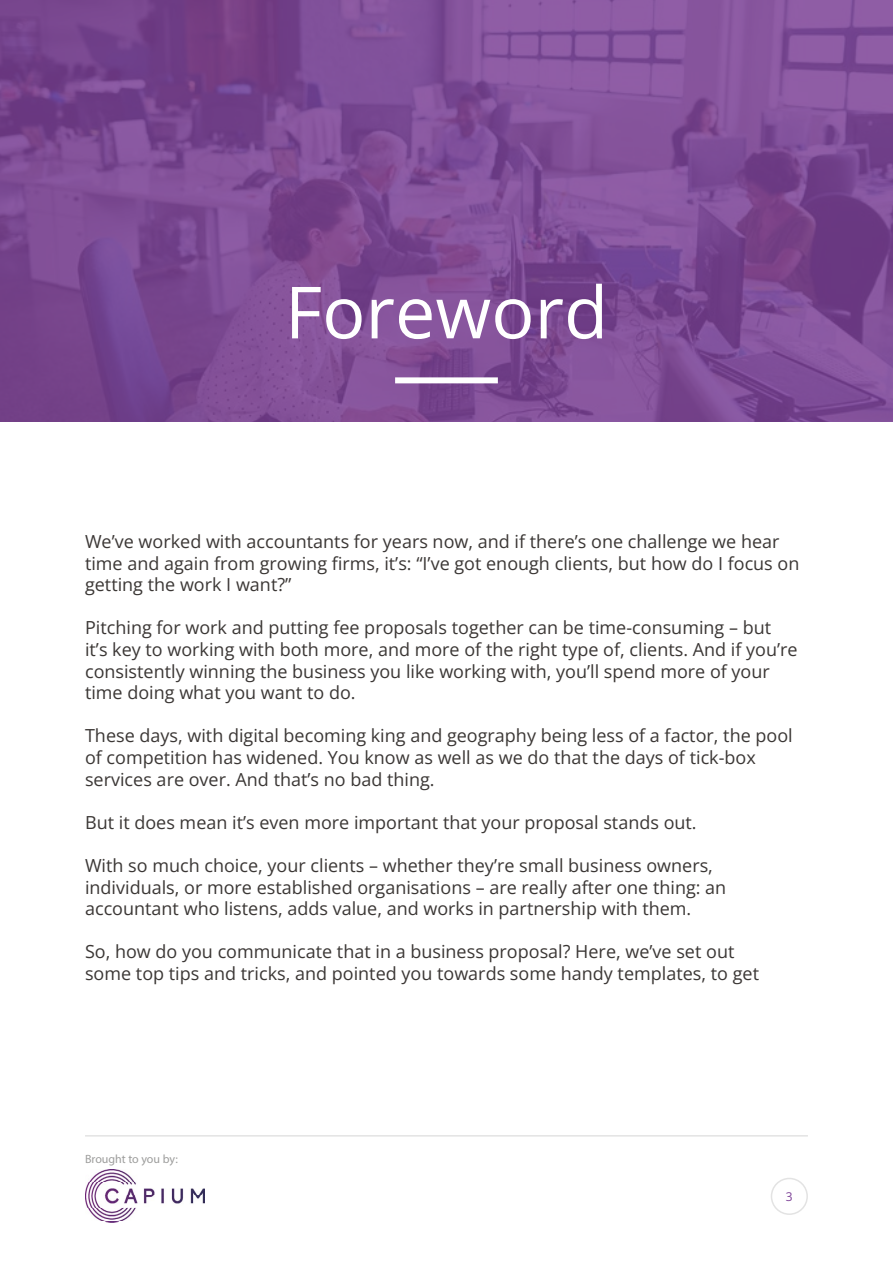
<style>
.page{position:relative;width:893px;height:1263px;background:#fff}
.page>*{position:absolute;margin:0;border:0;box-sizing:border-box;transform-origin:0 0}
.t1{font:72px "Open Sans";color:#fff}
.t2{font:18px/21.6px "Open Sans";color:#3b3735}
.t3{font:12px "Myriad Pro";color:#9d9d9c}
.t4{font:12px "Open Sans";color:#7c4096}
</style>
<div class="page">
<hr style="left:85px;top:1135px;width:723px;height:1px;background:#e3e3e3">
<img style="left:85px;top:1170px;width:119px;height:53px">
<div style="left:771px;top:1178px;width:37px;height:37px;border:2px solid #e3e3e3;border-radius:50%"></div>
<svg style="left:0;top:0;width:893px;height:422px"></svg>
<div style="left:395px;top:377px;width:103px;height:6px;background:#fff"></div>
<h1 class="t1" style="left:285px;top:263px;width:325px">Foreword</h1>
<p class="t2" style="left:85px;top:530px;width:716px">We’ve worked with accountants for years now, and if there’s one challenge we hear time and again from growing firms, it’s: “I’ve got enough clients, but how do I focus on getting the work I want?”</p>
<p class="t2" style="left:85px;top:616px;width:714px">Pitching for work and putting fee proposals together can be time-consuming – but it’s key to working with both more, and more of the right type of, clients. And if you’re consistently winning the business you like working with, you’ll spend more of your time doing what you want to do.</p>
<p class="t2" style="left:85px;top:724px;width:709px">These days, with digital becoming king and geography being less of a factor, the pool of competition has widened. You know as well as we do that the days of tick-box services are over. And that’s no bad thing.</p>
<p class="t2" style="left:85px;top:811px;width:613px">But it does mean it’s even more important that your proposal stands out.</p>
<p class="t2" style="left:85px;top:854px;width:643px">With so much choice, your clients – whether they’re small business owners, individuals, or more established organisations – are really after one thing: an accountant who listens, adds value, and works in partnership with them.</p>
<p class="t2" style="left:85px;top:940px;width:675px">So, how do you communicate that in a business proposal? Here, we’ve set out some top tips and tricks, and pointed you towards some handy templates, to get</p>
<p class="t3" style="left:85px;top:1151px;width:94px">Brought to you by:</p>
<p class="t4" style="left:786px;top:1188px;width:9px">3</p>
</div>
